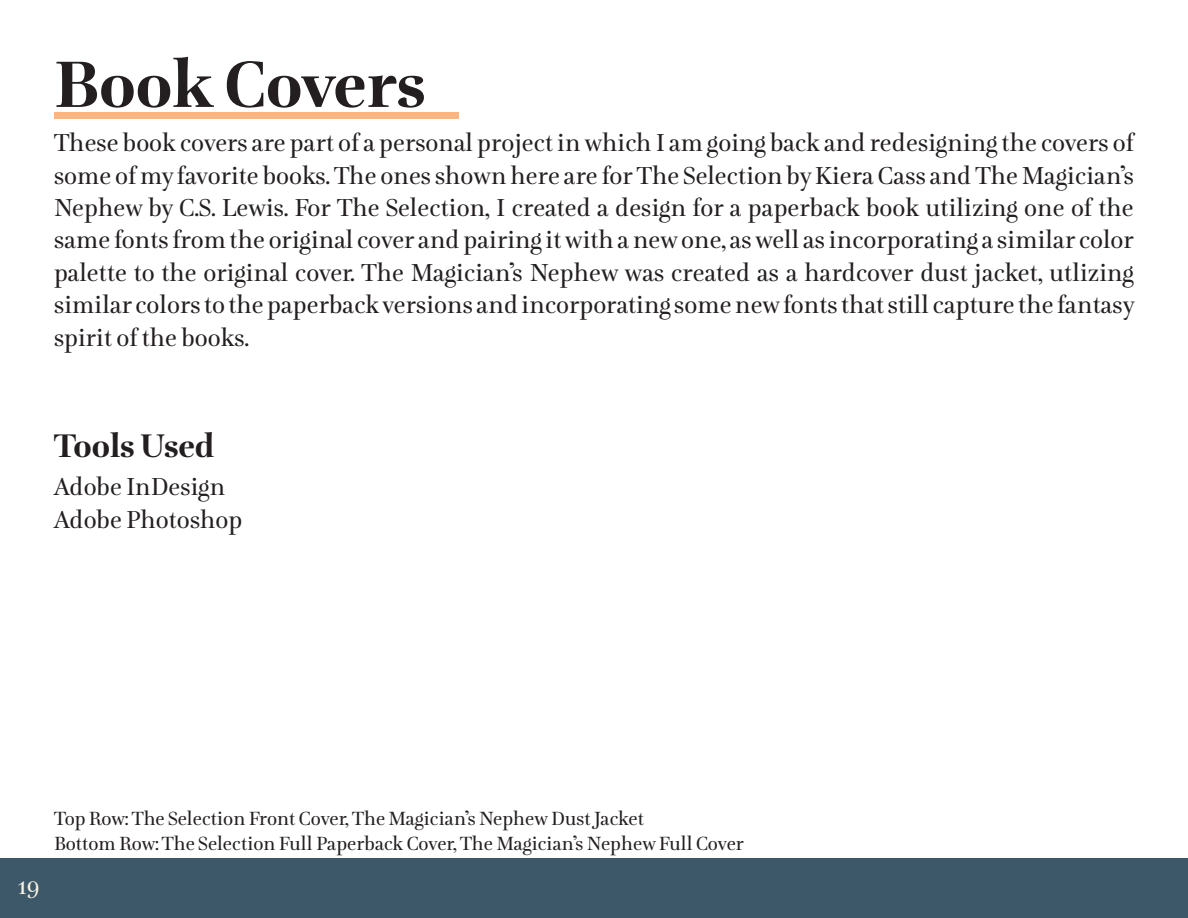
<style>
.page{position:relative;width:1188px;height:918px;background:#fff}
.page>*{position:absolute;margin:0;border:0;box-sizing:border-box;transform-origin:0 0}
.t1{font:700 72px "Lavigne Display";color:#231f20}
.t2{font:700 36px "Lavigne Display";color:#231f20}
.t3{font:27px/32.4px "Lavigne Display";color:#231f20;text-align:justify}
.t4{font:27px "Lavigne Display";color:#f8f3e5}
.t5{font:21px "Lavigne Display";color:#231f20}
</style>
<div class="page">
<div style="left:54px;top:112px;width:405px;height:7px;background:#fab581"></div>
<div style="left:0;top:859px;width:1188px;height:59px;background:#3d5969"></div>
<p class="t1" style="left:54px;top:45px;width:373px">Book Covers</p>
<p class="t3" style="left:54px;top:127px;width:1082px">These book covers are part of a personal project in which I am going back and redesigning the covers of some of my favorite books. The ones shown here are for The Selection by Kiera Cass and The Magician’s Nephew by C.S. Lewis. For The Selection, I created a design for a paperback book utilizing one of the same fonts from the original cover and pairing it with a new one, as well as incorporating a similar color palette to the original cover. The Magician’s Nephew was created as a hardcover dust jacket, utlizing similar colors to the paperback versions and incorporating some new fonts that still capture the fantasy spirit of the books.</p>
<p class="t2" style="left:54px;top:427px;width:162px">Tools Used</p>
<p class="t3" style="left:54px;top:471px;width:173px">Adobe InDesign</p>
<p class="t3" style="left:54px;top:504px;width:190px">Adobe Photoshop</p>
<p class="t4" style="left:18px;top:871px;width:23px">19</p>
<p class="t5" style="left:54px;top:807px;width:592px">Top Row: The Selection Front Cover, The Magician’s Nephew Dust Jacket</p>
<p class="t5" style="left:54px;top:832px;width:692px">Bottom Row: The Selection Full Paperback Cover, The Magician’s Nephew Full Cover</p>
</div>
